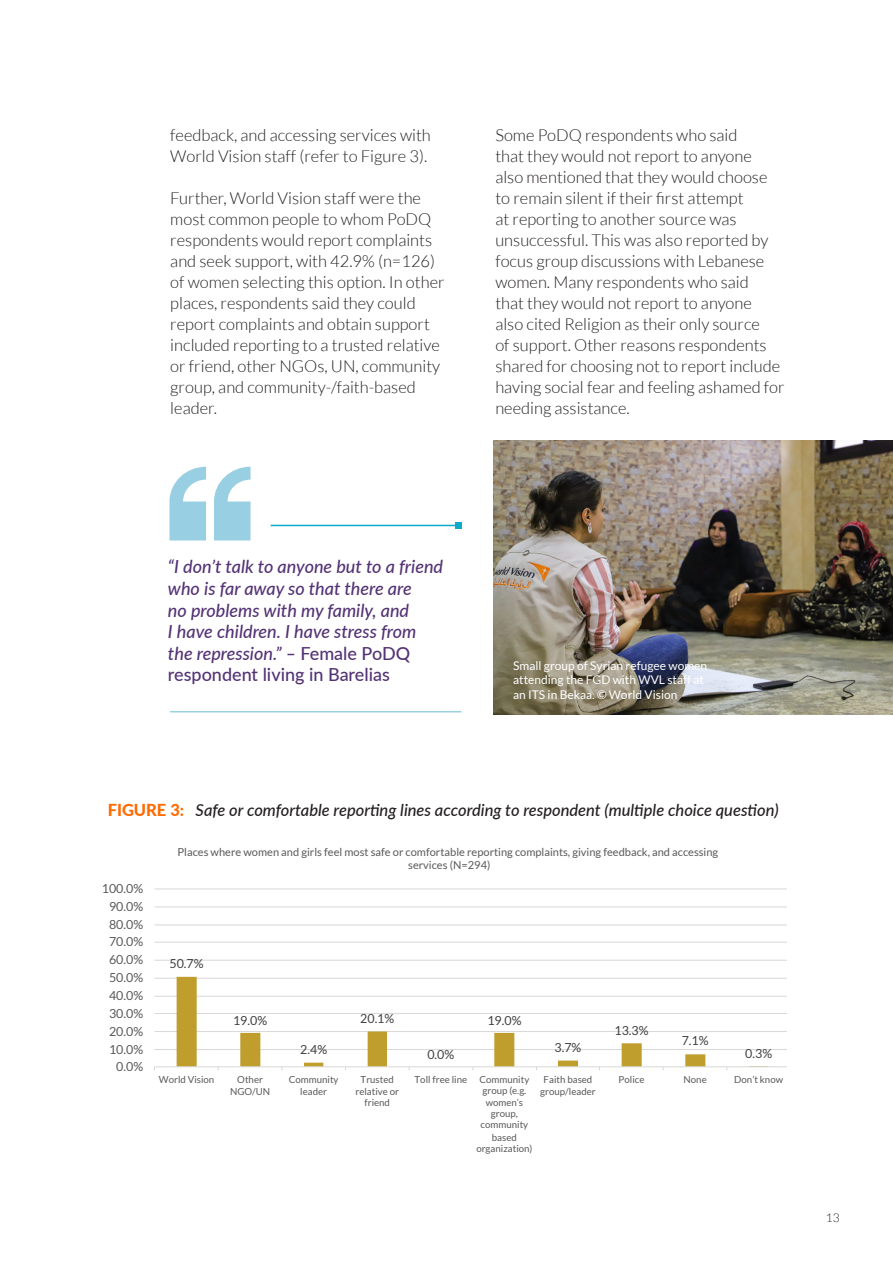
<style>
.page{position:relative;width:893px;height:1263px;background:#fff}
.page>*{position:absolute;margin:0;border:0;box-sizing:border-box;transform-origin:0 0}
.Paragraph_9pt{font:italic 500 18px/21.6px "Lato";color:#543375}
.t1{font:300 16.5px/21px "Lato";color:#231f20}
.t2{font:italic 500 16.5px "Lato";color:#231f20}
.t3{font:12.45px "Lato";color:#595959}
.t4{font:12.45px "Lato";color:#404040}
.t5{font:12px/14.4px "Lato";color:#fff}
.t6{font:300 12px "Lato";color:#231f20}
.t7{font:11.1px/12.5px "Lato";color:#595959;text-align:center}
.t8{font:9.75px/11.7px "Lato";color:#595959;text-align:center}
.s1{font-style:normal}
.s2{font-weight:800;font-style:normal;color:#ff6a00}
</style>
<div class="page">
<hr style="left:271px;top:525px;width:188px;height:1px;background:#0babca">
<svg style="left:456px;top:522px;width:6px;height:6px"></svg>
<svg style="left:169px;top:467px;width:82px;height:73px"></svg>
<hr style="left:170px;top:711px;width:291px;height:1px;background:#99cfe2">
<img style="left:493px;top:440px;width:400px;height:275px">
<hr style="left:154px;top:1049px;width:633px;height:1px;background:#dad9d8">
<hr style="left:154px;top:1031px;width:633px;height:1px;background:#dad9d8">
<hr style="left:154px;top:1013px;width:633px;height:1px;background:#dad9d8">
<hr style="left:154px;top:996px;width:633px;height:1px;background:#dad9d8">
<hr style="left:154px;top:978px;width:633px;height:1px;background:#dad9d8">
<hr style="left:154px;top:960px;width:633px;height:1px;background:#dad9d8">
<hr style="left:154px;top:942px;width:633px;height:1px;background:#dad9d8">
<hr style="left:154px;top:924px;width:633px;height:1px;background:#dad9d8">
<hr style="left:154px;top:906px;width:633px;height:1px;background:#dad9d8">
<hr style="left:154px;top:888px;width:633px;height:1px;background:#dad9d8">
<svg style="left:177px;top:977px;width:591px;height:89px"></svg>
<hr style="left:154px;top:1066px;width:633px;height:1px;background:#dad9d8">
<p class="t1" style="left:170px;top:124px;width:262px">feedback, and accessing services with<br>World Vision staff (refer to Figure 3).</p>
<p class="t1" style="left:170px;top:188px;width:276px">Further, World Vision staff were the most common people to whom PoDQ respondents would report complaints and seek support, with 42.9% (n=126) of women selecting this option. In other places, respondents said they could report complaints and obtain support included reporting to a trusted relative or friend, other NGOs, UN, community group, and community-/faith-based leader.</p>
<p class="t1" style="left:495px;top:124px;width:291px">Some PoDQ respondents who said<br>that they would not report to anyone<br>also mentioned that they would choose to remain silent if their first attempt<br>at reporting to another source was unsuccessful. This was also reported by focus group discussions with Lebanese women. Many respondents who said<br>that they would not report to anyone<br>also cited Religion as their only source<br>of support. Other reasons respondents shared for choosing not to report include having social fear and feeling ashamed for needing assistance.</p>
<p class="Paragraph_9pt" style="left:168px;top:555px;width:277px">“I don’t talk to anyone but to a friend who is far away so that there are<br>no problems with my family, and<br>I have children. I have stress from the repression.” – <span class="s1">Female PoDQ respondent living in Barelias</span></p>
<p class="t5" style="left:513px;top:658px;width:196px">Small group of Syrian refugee women attending the FGD with WVL staff at an ITS in Bekaa. © World Vision</p>
<p class="t2" style="left:108px;top:798px;width:673px"><span class="s2">FIGURE 3:</span> Safe or comfortable reporting lines according to respondent (multiple choice question)</p>
<p class="t3" style="left:102px;top:882px;width:43px">100.0%</p>
<p class="t3" style="left:109px;top:900px;width:36px">90.0%</p>
<p class="t3" style="left:109px;top:918px;width:36px">80.0%</p>
<p class="t3" style="left:109px;top:935px;width:36px">70.0%</p>
<p class="t3" style="left:109px;top:953px;width:36px">60.0%</p>
<p class="t3" style="left:109px;top:971px;width:36px">50.0%</p>
<p class="t3" style="left:109px;top:989px;width:36px">40.0%</p>
<p class="t3" style="left:109px;top:1006px;width:36px">30.0%</p>
<p class="t3" style="left:109px;top:1024px;width:36px">20.0%</p>
<p class="t3" style="left:109px;top:1042px;width:36px">10.0%</p>
<p class="t3" style="left:116px;top:1059px;width:28px">0.0%</p>
<p class="t7" style="left:178px;top:846px;width:542px">Places where women and girls feel most safe or comfortable reporting complaints, giving feedback, and accessing services (N=294)</p>
<p class="t4" style="left:169px;top:956px;width:36px">50.7%</p>
<p class="t4" style="left:233px;top:1013px;width:36px">19.0%</p>
<p class="t4" style="left:300px;top:1043px;width:28px">2.4%</p>
<p class="t4" style="left:360px;top:1011px;width:36px">20.1%</p>
<p class="t4" style="left:427px;top:1047px;width:28px">0.0%</p>
<p class="t4" style="left:487px;top:1013px;width:36px">19.0%</p>
<p class="t8" style="left:159px;top:1073px;width:57px">World Vision</p>
<p class="t8" style="left:230px;top:1073px;width:42px">Other<br>NGO/UN</p>
<p class="t8" style="left:289px;top:1073px;width:51px">Community leader</p>
<p class="t8" style="left:355px;top:1073px;width:45px">Trusted relative or friend</p>
<p class="t8" style="left:415px;top:1073px;width:54px">Toll free line</p>
<p class="t8" style="left:480px;top:1073px;width:51px;line-height:11.1px">Community group (e.g.</p>
<p class="t8" style="left:481px;top:1097px;width:49px;line-height:11.1px">women’s group, community</p>
<p class="t8" style="left:476px;top:1132px;width:58px;line-height:11.1px">based organization)</p>
<p class="t4" style="left:555px;top:1040px;width:28px">3.7%</p>
<p class="t4" style="left:614px;top:1023px;width:36px">13.3%</p>
<p class="t4" style="left:682px;top:1034px;width:28px">7.1%</p>
<p class="t4" style="left:745px;top:1046px;width:28px">0.3%</p>
<p class="t8" style="left:540px;top:1073px;width:57px">Faith based group/leader</p>
<p class="t8" style="left:619px;top:1073px;width:27px">Police</p>
<p class="t8" style="left:684px;top:1073px;width:25px">None</p>
<p class="t8" style="left:734px;top:1073px;width:50px">Don’t know</p>
<p class="t6" style="left:826px;top:1211px;width:15px">13</p>
</div>
